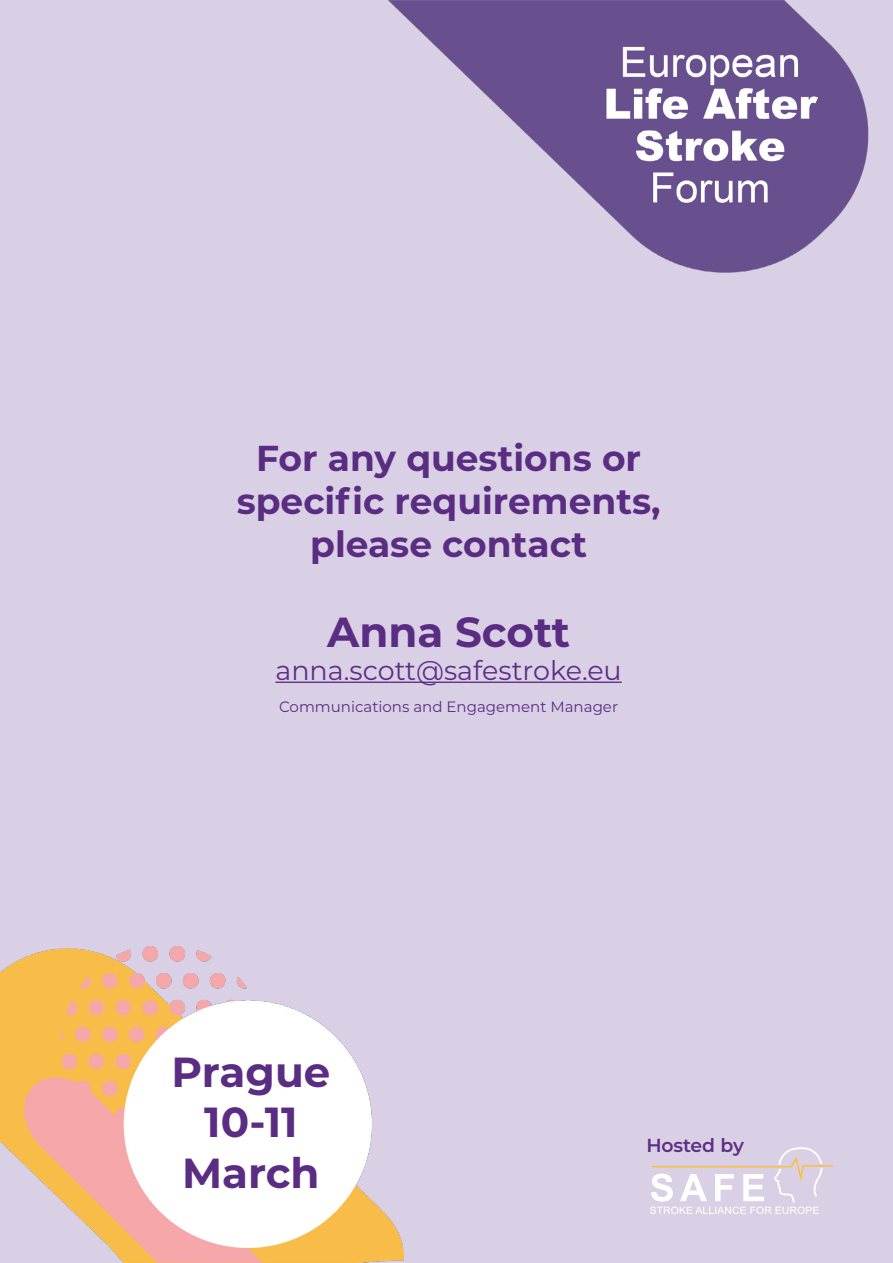
<style>
.page{position:relative;width:893px;height:1263px;background:#d9d0e6}
.page>*{position:absolute;margin:0;border:0;box-sizing:border-box;transform-origin:0 0}
.t1{font:700 42px/50.4px "Montserrat";color:#5a2d82;text-align:center}
.t2{font:700 36px/43.2px "Montserrat";color:#5a2d82;text-align:center}
.t3{font:27px "Montserrat";color:#5d2e84}
.t4{font:600 18.9px "Montserrat";letter-spacing:-.01em;color:#5d2e84}
.t5{font:15px "Montserrat";color:#5a2d82}
</style>
<div class="page">
<img style="left:388px;top:0;width:481px;height:273px">
<img style="left:0;top:946px;width:404px;height:317px">
<hr style="left:275px;top:681px;width:347px;height:2px;background:#5d2e84">
<svg style="left:650px;top:1147px;width:183px;height:67px"></svg>
<p class="t2" style="left:237px;top:434px;width:425px">For any questions or specific requirements, please contact</p>
<p class="t1" style="left:327px;top:605px;width:244px">Anna Scott</p>
<p class="t3" style="left:275px;top:651px;width:348px">anna.scott@safestroke.eu</p>
<p class="t5" style="left:279px;top:696px;width:340px">Communications and Engagement Manager</p>
<p class="t1" style="left:171px;top:1044px;width:161px">Prague<br>10-11<br>March</p>
<p class="t4" style="left:646px;top:1131px;width:99px">Hosted by</p>
</div>
